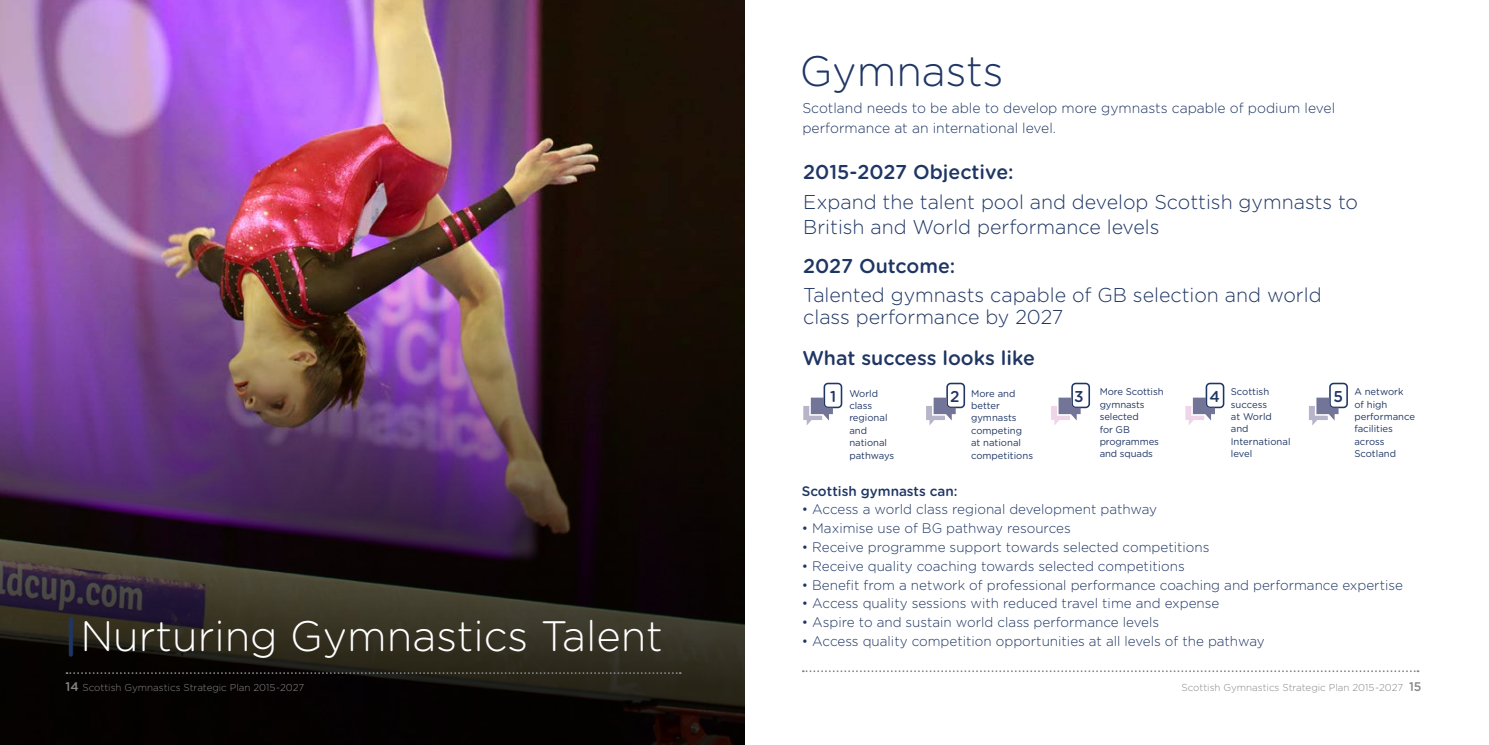
<style>
.page{position:relative;width:1489px;height:745px;background:#fff}
.page>*{position:absolute;margin:0;border:0;box-sizing:border-box;transform-origin:0 0}
.t1{font:300 42.5px "Gotham Rounded";color:#fff}
.t2{font:300 42.5px "Gotham Rounded";color:#1f3664}
.t3{font:300 20px/25px "Gotham Rounded";color:#1f3664}
.t4{font:500 20px "Gotham Rounded";color:#1f3664}
.t5{font:500 15.62px "Gotham Rounded";color:#1f3664}
.t6{font:300 14.25px/19.9px "Gotham Rounded";color:#1f3664}
.t7{font:300 13.75px "Gotham Rounded";color:#1f3664}
.t8{font:500 13.75px "Gotham Rounded";color:#1f3664}
.t9{font:300 10px "Gotham Rounded";color:#878787}
.t10{font:9.75px/12.4px "Gotham Rounded";color:#1f3664}
.s1{font-weight:500;color:#1f3664}
.s2{font-weight:500;font-size:12.5px}
.s3{font-weight:500;font-size:15.62px}
</style>
<div class="page">
<img style="left:0;top:0;width:744px;height:248px">
<img style="left:0;top:248px;width:744px;height:496px">
<svg style="left:66px;top:671px;width:614px;height:2px"></svg>
<svg style="left:802px;top:670px;width:616px;height:1px"></svg>
<svg style="left:803px;top:382px;width:39px;height:43px"></svg>
<svg style="left:926px;top:382px;width:39px;height:43px"></svg>
<svg style="left:1051px;top:382px;width:38px;height:43px"></svg>
<svg style="left:1185px;top:382px;width:39px;height:43px"></svg>
<svg style="left:1309px;top:382px;width:38px;height:43px"></svg>
<h1 class="t1" style="left:64px;top:607px;width:600px"><span class="s1">|</span>Nurturing Gymnastics Talent</h1>
<p class="t9" style="left:66px;top:680px;width:240px"><span class="s2">14</span> Scottish Gymnastics Strategic Plan 2015-2027</p>
<h1 class="t2" style="left:799px;top:42px;width:205px">Gymnasts</h1>
<p class="t6" style="left:802px;top:97px;width:534px">Scotland needs to be able to develop more gymnasts capable of podium level performance at an international level.</p>
<h2 class="t4" style="left:803px;top:157px;width:212px">2015-2027 Objective:</h2>
<h2 class="t3" style="left:803px;top:189px;width:556px">Expand the talent pool and develop Scottish gymnasts to<br>British and World performance levels</h2>
<h2 class="t4" style="left:803px;top:251px;width:153px">2027 Outcome:</h2>
<h2 class="t3" style="left:803px;top:282px;width:520px;line-height:22.5px">Talented gymnasts capable of GB selection and world class performance by 2027</h2>
<h2 class="t4" style="left:802px;top:343px;width:234px">What success looks like</h2>
<p class="t10" style="left:971px;top:386px;width:63px">More and better gymnasts competing at national competitions</p>
<p class="t10" style="left:1099px;top:385px;width:65px">More Scottish gymnasts selected<br>for GB programmes and squads</p>
<p class="t10" style="left:1230px;top:385px;width:61px">Scottish success<br>at World and<br>International level</p>
<p class="t10" style="left:1354px;top:385px;width:62px">A network of high performance facilities across<br>Scotland</p>
<p class="t10" style="left:830px;top:386px;width:50px"><span class="s3">1</span> World</p>
<p class="t5" style="left:950px;top:384px;width:11px">2</p>
<p class="t5" style="left:1074px;top:384px;width:11px">3</p>
<p class="t5" style="left:1209px;top:384px;width:12px">4</p>
<p class="t5" style="left:1333px;top:384px;width:11px">5</p>
<p class="t10" style="left:849px;top:398px;width:46px">class regional and national pathways</p>
<p class="t8" style="left:801px;top:480px;width:157px">Scottish gymnasts can:</p>
<p class="t7" style="left:801px;top:500px;width:357px">• Access a world class regional development pathway</p>
<p class="t7" style="left:801px;top:518px;width:270px">• Maximise use of BG pathway resources</p>
<p class="t7" style="left:801px;top:537px;width:409px">• Receive programme support towards selected competitions</p>
<p class="t7" style="left:801px;top:556px;width:384px">• Receive quality coaching towards selected competitions</p>
<p class="t7" style="left:801px;top:575px;width:602px">• Benefit from a network of professional performance coaching and performance expertise</p>
<p class="t7" style="left:801px;top:594px;width:419px">• Access quality sessions with reduced travel time and expense</p>
<p class="t7" style="left:801px;top:612px;width:359px">• Aspire to and sustain world class performance levels</p>
<p class="t7" style="left:801px;top:631px;width:464px">• Access quality competition opportunities at all levels of the pathway</p>
<p class="t9" style="left:1181px;top:680px;width:241px">Scottish Gymnastics Strategic Plan 2015-2027 <span class="s2">15</span></p>
</div>
